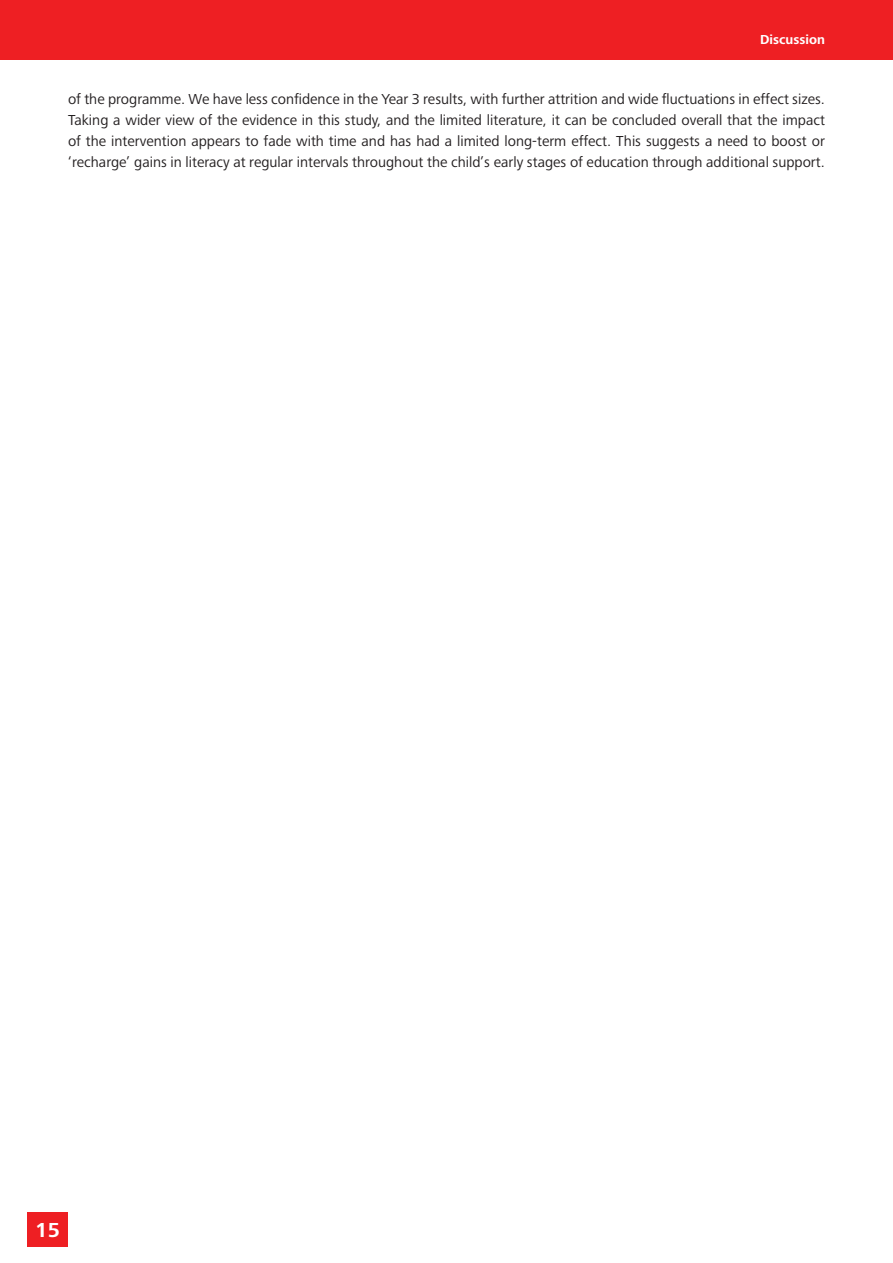
<style>
.page{position:relative;width:893px;height:1263px;background:#fff}
.page>*{position:absolute;margin:0;border:0;box-sizing:border-box;transform-origin:0 0}
.t1{font:700 21px "Frutiger Next Pro";color:#fff}
.t2{font:15px/21px "Frutiger Next Pro";color:#231f20;text-align:justify}
.t3{font:700 13.5px "Frutiger Next Pro";color:#fff}
</style>
<div class="page">
<div style="left:27px;top:1212px;width:41px;height:35px;background:#ee1f23"></div>
<div style="left:0;top:0;width:893px;height:60px;background:#ee1f23"></div>
<p class="t3" style="left:760px;top:31px;width:66px">Discussion</p>
<p class="t2" style="left:68px;top:89px;width:758px">of the programme. We have less confidence in the Year 3 results, with further attrition and wide fluctuations in effect sizes.<br>Taking a wider view of the evidence in this study, and the limited literature, it can be concluded overall that the impact of the intervention appears to fade with time and has had a limited long-term effect. This suggests a need to boost or ‘recharge’ gains in literacy at regular intervals throughout the child’s early stages of education through additional support.</p>
<h1 class="t1" style="left:35px;top:1217px;width:26px">15</h1>
</div>
